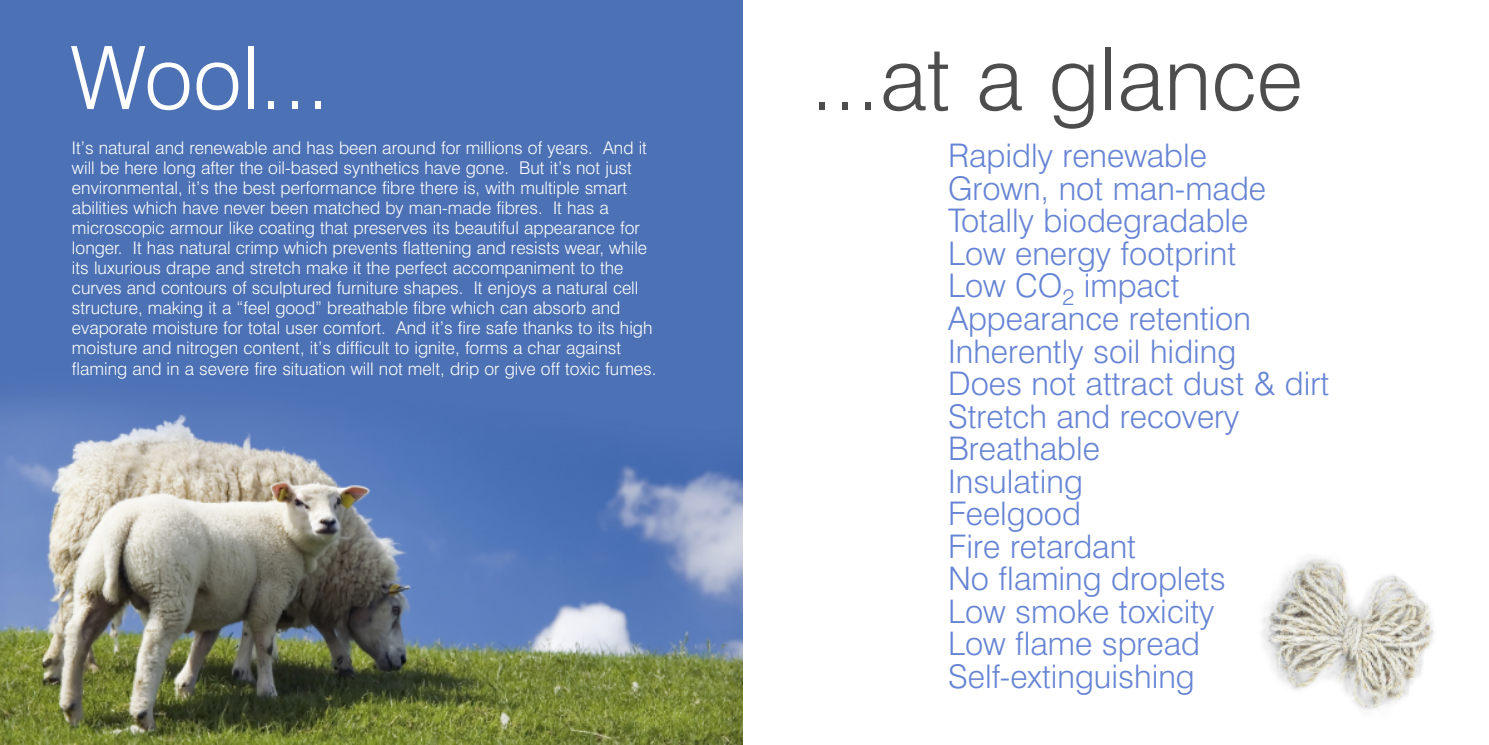
<style>
.page{position:relative;width:1489px;height:745px;background:#fff}
.page>*{position:absolute;margin:0;border:0;box-sizing:border-box;transform-origin:0 0}
.t1{font:300 87.5px "Swiss 721 BT";color:#4d4d4d}
.t2{font:300 87.5px "Swiss 721 BT";color:#fff}
.t3{font:300 32.5px/32.5px "Swiss 721 BT";color:#6684d4}
.t4{font:300 17.5px/20px "Swiss 721 BT";color:#fff}
</style>
<div class="page">
<img style="left:0;top:0;width:742px;height:744px">
<img style="left:1262px;top:558px;width:172px;height:152px">
<h1 class="t2" style="left:71px;top:46px;width:261px">Wool...</h1>
<h1 class="t1" style="left:810px;top:47px;width:494px">...at a glance</h1>
<p class="t4" style="left:72px;top:140px;width:586px">It’s natural and renewable and has been around for millions of years. And it will be here long after the oil-based synthetics have gone. But it’s not just environmental, it’s the best performance fibre there is, with multiple smart abilities which have never been matched by man-made fibres. It has a microscopic armour like coating that preserves its beautiful appearance for longer. It has natural crimp which prevents flattening and resists wear, while its luxurious drape and stretch make it the perfect accompaniment to the curves and contours of sculptured furniture shapes. It enjoys a natural cell structure, making it a “feel good” breathable fibre which can absorb and evaporate moisture for total user comfort. And it’s fire safe thanks to its high moisture and nitrogen content, it’s difficult to ignite, forms a char against flaming and in a severe fire situation will not melt, drip or give off toxic fumes.</p>
<p class="t3" style="left:948px;top:143px;width:382px">Rapidly renewable<br>Grown, not man-made<br>Totally biodegradable<br>Low energy footprint<br>Low CO<sub>2</sub> impact<br>Appearance retention<br>Inherently soil hiding<br>Does not attract dust &amp; dirt<br>Stretch and recovery<br>Breathable<br>Insulating<br>Feelgood<br>Fire retardant<br>No flaming droplets<br>Low smoke toxicity<br>Low flame spread<br>Self-extinguishing</p>
</div>
